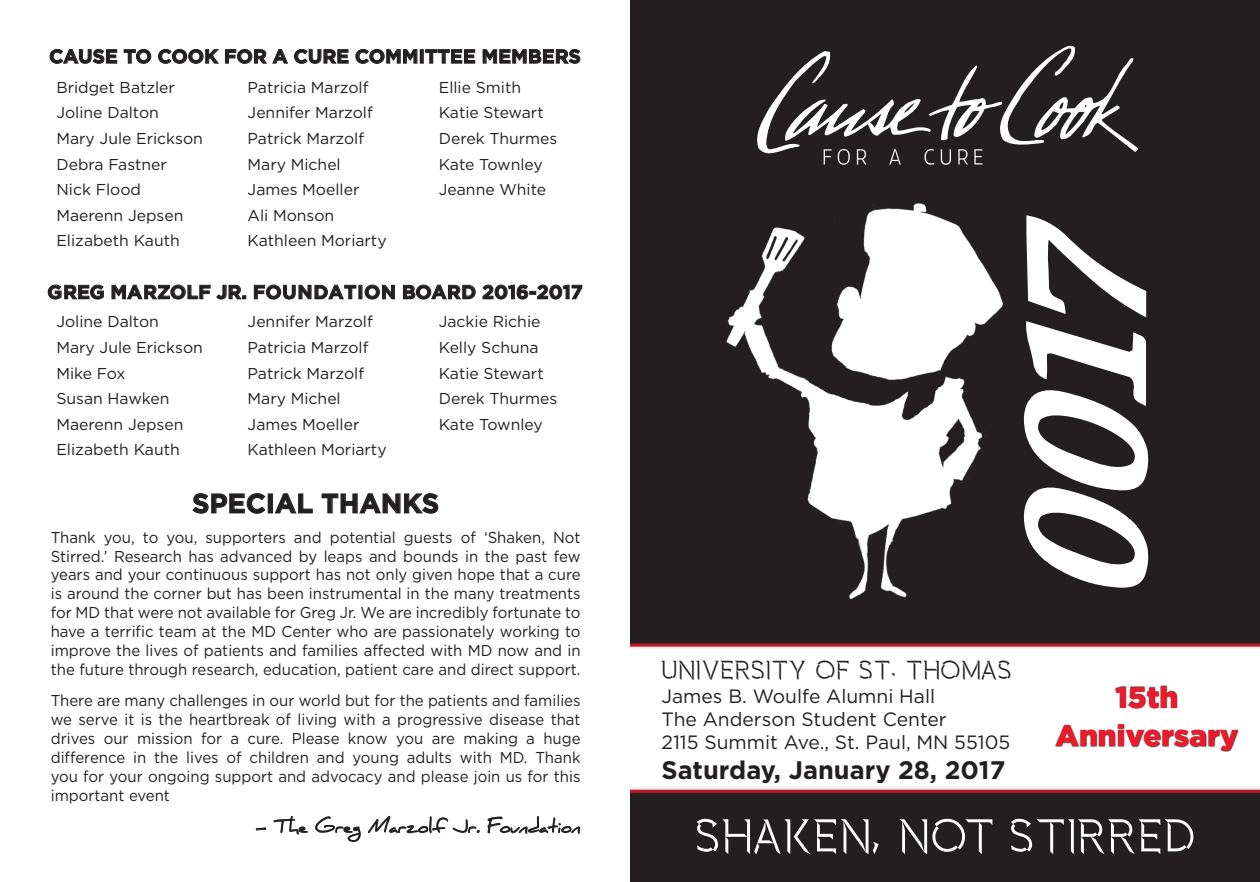
<style>
.page{position:relative;width:1260px;height:882px;background:#fff}
.page>*{position:absolute;margin:0;border:0;box-sizing:border-box;transform-origin:0 0}
.t1{font:50.75px "Spectre 007";letter-spacing:.075em;color:#fff}
.t2{font:900 29.75px/38.5px "Gotham";color:#ec1b2b;text-align:center}
.t3{font:28px "Spectre 007";letter-spacing:.075em;color:#231f20}
.t4{font:700 27.12px "Gotham";color:#231f20}
.t5{font:700 25.38px "Gotham";color:#231f20}
.t6{font:19.25px/22.8px "Gotham";color:#231f20}
.t7{font:700 19.25px "Gotham";color:#231f20}
.t8{font:17.5px "Daniel";color:#231f20}
.t9{font:15.75px/18.9px "Gotham";color:#231f20;text-align:justify;scale:.95 1}
.t10{font:15.75px/25.6px "Gotham";color:#231f20}
</style>
<div class="page">
<svg style="left:50px;top:49px;width:67px;height:15px"></svg>
<svg style="left:124px;top:49px;width:27px;height:15px"></svg>
<svg style="left:158px;top:49px;width:61px;height:15px"></svg>
<svg style="left:225px;top:49px;width:63px;height:15px"></svg>
<svg style="left:294px;top:49px;width:55px;height:15px"></svg>
<svg style="left:355px;top:49px;width:62px;height:15px"></svg>
<div style="left:420px;top:49px;width:4px;height:14px;border:1px solid #231f20"></div>
<svg style="left:425px;top:49px;width:50px;height:15px"></svg>
<svg style="left:483px;top:49px;width:97px;height:15px"></svg>
<svg style="left:48px;top:285px;width:56px;height:15px"></svg>
<svg style="left:112px;top:285px;width:134px;height:15px"></svg>
<svg style="left:254px;top:285px;width:102px;height:15px"></svg>
<svg style="left:365px;top:285px;width:30px;height:15px"></svg>
<svg style="left:403px;top:285px;width:73px;height:15px"></svg>
<svg style="left:482px;top:285px;width:100px;height:15px"></svg>
<svg style="left:192px;top:493px;width:73px;height:21px"></svg>
<div style="left:268px;top:494px;width:5px;height:19px;border:1px solid #231f20"></div>
<svg style="left:275px;top:493px;width:38px;height:21px"></svg>
<svg style="left:322px;top:493px;width:116px;height:21px"></svg>
<svg style="left:256px;top:828px;width:10px;height:3px"></svg>
<svg style="left:274px;top:816px;width:34px;height:19px"></svg>
<svg style="left:315px;top:816px;width:46px;height:26px"></svg>
<svg style="left:368px;top:816px;width:112px;height:18px"></svg>
<svg style="left:488px;top:816px;width:92px;height:18px"></svg>
<div style="left:630px;top:0;width:630px;height:882px;background:#231f20"></div>
<svg style="left:757px;top:46px;width:381px;height:119px"></svg>
<img style="left:726px;top:203px;width:277px;height:396px">
<svg style="left:1024px;top:215px;width:125px;height:373px"></svg>
<div style="left:608px;top:636px;width:652px;height:159px;background:#231f20;opacity:.95"></div>
<div style="left:1055px;top:685px;width:184px;height:67px;background:#231f20;opacity:.95"></div>
<div style="left:608px;top:626px;width:22px;height:189px;background:#fff"></div>
<p class="t7" style="left:49px;top:45px;width:533px">CAUSE TO COOK FOR A CURE COMMITTEE MEMBERS</p>
<p class="t10" style="left:56px;top:74px;width:148px">Bridget Batzler<br>Joline Dalton<br>Mary Jule Erickson<br>Debra Fastner<br>Nick Flood<br>Maerenn Jepsen<br>Elizabeth Kauth</p>
<p class="t10" style="left:248px;top:74px;width:141px">Patricia Marzolf<br>Jennifer Marzolf<br>Patrick Marzolf<br>Mary Michel<br>James Moeller<br>Ali Monson<br>Kathleen Moriarty</p>
<p class="t10" style="left:439px;top:74px;width:120px">Ellie Smith<br>Katie Stewart<br>Derek Thurmes<br>Kate Townley<br>Jeanne White</p>
<p class="t7" style="left:47px;top:281px;width:537px">GREG MARZOLF JR. FOUNDATION BOARD 2016-2017</p>
<p class="t10" style="left:56px;top:309px;width:148px">Joline Dalton<br>Mary Jule Erickson<br>Mike Fox<br>Susan Hawken<br>Maerenn Jepsen<br>Elizabeth Kauth</p>
<p class="t10" style="left:248px;top:309px;width:141px">Jennifer Marzolf<br>Patricia Marzolf<br>Patrick Marzolf<br>Mary Michel<br>James Moeller<br>Kathleen Moriarty</p>
<p class="t10" style="left:439px;top:309px;width:120px">Jackie Richie<br>Kelly Schuna<br>Katie Stewart<br>Derek Thurmes<br>Kate Townley</p>
<h3 class="t4" style="left:192px;top:488px;width:249px">SPECIAL THANKS</h3>
<p class="t9" style="left:51px;top:527px;width:559px">Thank you, to you, supporters and potential guests of ‘Shaken, Not Stirred.’ Research has advanced by leaps and bounds in the past few years and your continuous support has not only given hope that a cure is around the corner but has been instrumental in the many treatments for MD that were not available for Greg Jr. We are incredibly fortunate to have a terrific team at the MD Center who are passionately working to improve the lives of patients and families affected with MD now and in the future through research, education, patient care and direct support.</p>
<p class="t9" style="left:51px;top:691px;width:559px">There are many challenges in our world but for the patients and families we serve it is the heartbreak of living with a progressive disease that drives our mission for a cure. Please know you are making a huge difference in the lives of children and young adults with MD. Thank you for your ongoing support and advocacy and please join us for this important event</p>
<p class="t8" style="left:256px;top:816px;width:327px">– The Greg Marzolf Jr. Foundation</p>
<h3 class="t3" style="left:662px;top:654px;width:351px">UNIVERSITY OF ST. THOMAS</h3>
<p class="t6" style="left:662px;top:685px;width:350px">James B. Woulfe Alumni Hall<br>The Anderson Student Center<br>2115 Summit Ave., St. Paul, MN 55105</p>
<h2 class="t2" style="left:1055px;top:677px;width:185px">15th<br>Anniversary</h2>
<h3 class="t5" style="left:662px;top:756px;width:345px">Saturday, January 28, 2017</h3>
<h1 class="t1" style="left:696px;top:807px;width:499px">SHAKEN, NOT STIRRED</h1>
</div>
